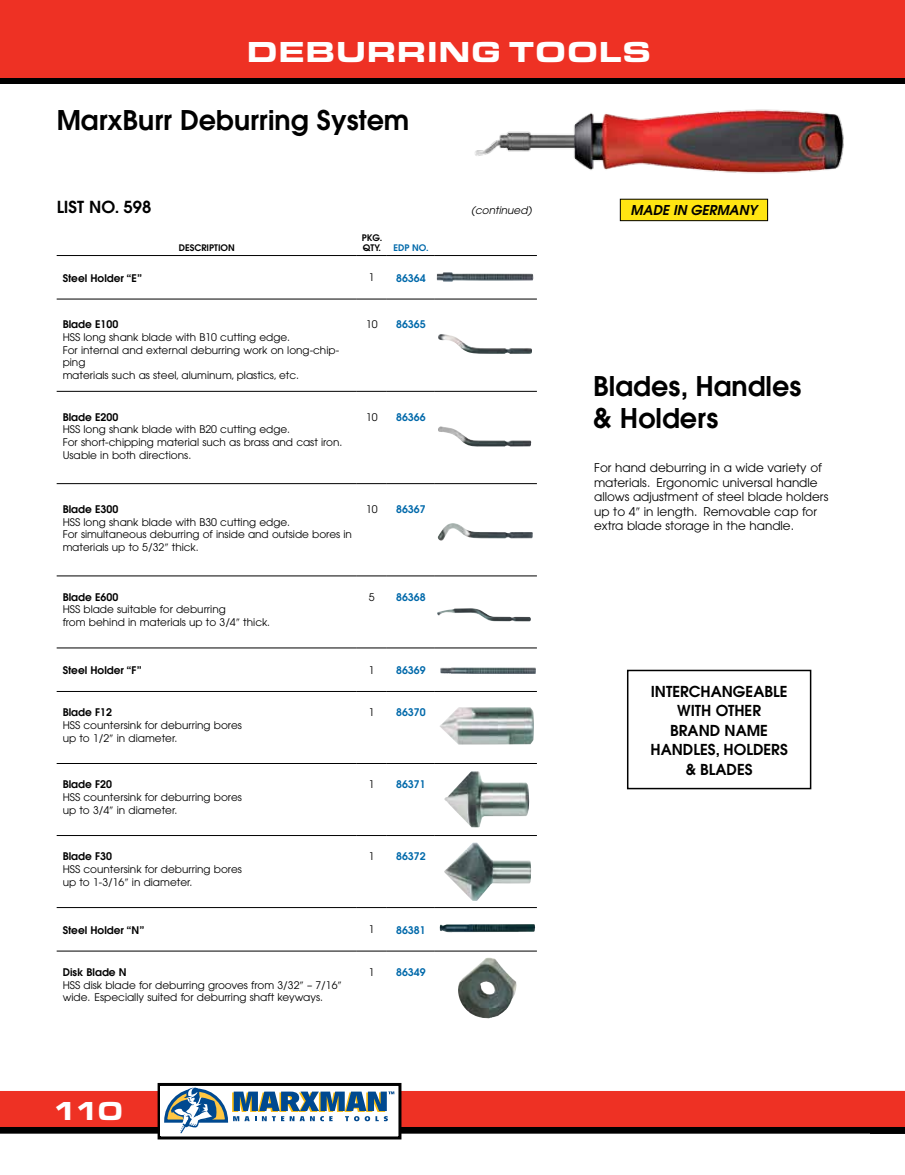
<style>
.page{position:relative;width:905px;height:1175px;background:#fff}
.page>*{position:absolute;margin:0;border:0;box-sizing:border-box;transform-origin:0 0}
.t1{font:30px "Eurostile T Blac Exte";color:#fff}
.t2{font:600 27px/32.4px "Avant Garde";color:#000}
.t3{font:27px "Eurostile T Blac Exte";color:#fff}
.t4{font:600 16.5px "Avant Garde";color:#000}
.t5{font:600 15px/19.5px "Avant Garde";color:#000;text-align:center}
.t6{font:italic 600 13.5px "Avant Garde";color:#000}
.t7{font:12px/14.4px "Avant Garde";color:#000}
.t8{font:10.5px/12.6px "Avant Garde";color:#000}
.t9{font:600 10.5px "Avant Garde";color:#0069aa}
.t10{font:600 10.5px "Avant Garde";color:#000}
.t11{font:italic 10.5px "Avant Garde";color:#000}
.t12{font:600 9px/10.5px "Avant Garde";color:#000}
.t13{font:600 9px "Avant Garde";color:#0069aa}
.s1{font-weight:600}
</style>
<div class="page">
<div style="left:0;top:1096px;width:904px;height:37px;background:#000"></div>
<div style="left:0;top:1091px;width:904px;height:36px;background:#ee3124"></div>
<div style="left:159px;top:1084px;width:241px;height:53px;background:#fff"></div>
<div style="left:158px;top:1082px;width:243px;height:57px;border:3px solid #000"></div>
<div style="left:221px;top:1089px;width:177px;height:37px;background:#fff"></div>
<div style="left:161px;top:1086px;width:69px;height:49px;background:#fff"></div>
<svg style="left:164px;top:1087px;width:230px;height:46px"></svg>
<div style="left:0;top:0;width:904px;height:84px;background:linear-gradient(to right,#000,#000)"></div>
<div style="left:0;top:0;width:904px;height:77px;background:#ee3124"></div>
<img style="left:440px;top:667px;width:96px;height:7px">
<img style="left:440px;top:707px;width:94px;height:37px">
<img style="left:444px;top:771px;width:86px;height:56px">
<img style="left:440px;top:924px;width:95px;height:8px">
<img style="left:444px;top:842px;width:87px;height:58px">
<img style="left:458px;top:958px;width:59px;height:60px">
<hr style="left:57px;top:255px;width:300px;height:1px;background:#000">
<hr style="left:357px;top:255px;width:30px;height:1px;background:#000">
<hr style="left:387px;top:255px;width:48px;height:1px;background:#000">
<hr style="left:435px;top:255px;width:102px;height:1px;background:#000">
<hr style="left:57px;top:299px;width:300px;height:1px;background:#000">
<hr style="left:357px;top:299px;width:30px;height:1px;background:#000">
<hr style="left:387px;top:299px;width:48px;height:1px;background:#000">
<hr style="left:435px;top:299px;width:102px;height:1px;background:#000">
<hr style="left:57px;top:391px;width:300px;height:1px;background:#000">
<hr style="left:357px;top:391px;width:30px;height:1px;background:#000">
<hr style="left:387px;top:391px;width:48px;height:1px;background:#000">
<hr style="left:435px;top:391px;width:102px;height:1px;background:#000">
<hr style="left:57px;top:483px;width:300px;height:1px;background:#000">
<hr style="left:357px;top:483px;width:30px;height:1px;background:#000">
<hr style="left:387px;top:483px;width:48px;height:1px;background:#000">
<hr style="left:435px;top:483px;width:102px;height:1px;background:#000">
<hr style="left:57px;top:575px;width:300px;height:1px;background:#000">
<hr style="left:357px;top:575px;width:30px;height:1px;background:#000">
<hr style="left:387px;top:575px;width:48px;height:1px;background:#000">
<hr style="left:435px;top:575px;width:102px;height:1px;background:#000">
<hr style="left:57px;top:647px;width:300px;height:1px;background:#000">
<hr style="left:357px;top:647px;width:30px;height:1px;background:#000">
<hr style="left:387px;top:647px;width:48px;height:1px;background:#000">
<hr style="left:435px;top:647px;width:102px;height:1px;background:#000">
<hr style="left:57px;top:691px;width:300px;height:1px;background:#000">
<hr style="left:357px;top:691px;width:30px;height:1px;background:#000">
<hr style="left:387px;top:691px;width:48px;height:1px;background:#000">
<hr style="left:435px;top:691px;width:102px;height:1px;background:#000">
<hr style="left:57px;top:763px;width:300px;height:1px;background:#000">
<hr style="left:357px;top:763px;width:30px;height:1px;background:#000">
<hr style="left:387px;top:763px;width:48px;height:1px;background:#000">
<hr style="left:435px;top:763px;width:102px;height:1px;background:#000">
<hr style="left:57px;top:835px;width:300px;height:1px;background:#000">
<hr style="left:357px;top:835px;width:30px;height:1px;background:#000">
<hr style="left:387px;top:835px;width:48px;height:1px;background:#000">
<hr style="left:435px;top:835px;width:102px;height:1px;background:#000">
<hr style="left:57px;top:907px;width:300px;height:1px;background:#000">
<hr style="left:357px;top:907px;width:30px;height:1px;background:#000">
<hr style="left:387px;top:907px;width:48px;height:1px;background:#000">
<hr style="left:435px;top:907px;width:102px;height:1px;background:#000">
<hr style="left:57px;top:950px;width:300px;height:1px;background:#000">
<hr style="left:357px;top:950px;width:30px;height:1px;background:#000">
<hr style="left:387px;top:950px;width:48px;height:1px;background:#000">
<hr style="left:435px;top:950px;width:102px;height:1px;background:#000">
<img style="left:437px;top:272px;width:96px;height:10px">
<img style="left:438px;top:334px;width:94px;height:20px">
<img style="left:438px;top:426px;width:93px;height:21px">
<img style="left:437px;top:523px;width:95px;height:18px">
<img style="left:437px;top:608px;width:94px;height:13px">
<img style="left:475px;top:109px;width:369px;height:65px">
<div style="left:620px;top:199px;width:147px;height:22px;background:#ffe512"></div>
<div style="left:620px;top:199px;width:148px;height:22px;border:1px solid #000"></div>
<div style="left:627px;top:669px;width:184px;height:120px;border:2px solid #000"></div>
<p class="t1" style="left:246px;top:35px;width:406px">DEBURRING TOOLS</p>
<p class="t1" style="left:373px;top:35px;width:152px">BURRS</p>
<p class="t2" style="left:57px;top:103px;width:354px">MarxBurr Deburring System</p>
<p class="t4" style="left:57px;top:197px;width:96px">LIST NO. 598</p>
<p class="t12" style="left:179px;top:242px;width:57px">DESCRIPTION</p>
<p class="t12" style="left:362px;top:232px;width:22px">PKG.<br>QTY.</p>
<p class="t13" style="left:393px;top:242px;width:37px">EDP NO.</p>
<p class="t10" style="left:63px;top:271px;width:81px">Steel Holder “E”</p>
<p class="t8" style="left:369px;top:271px;width:7px">1</p>
<p class="t9" style="left:396px;top:271px;width:31px">86364</p>
<p class="t8" style="left:63px;top:318px;width:278px"><span class="s1">Blade E100<br></span>HSS long shank blade with B10 cutting edge.<br>For internal and external deburring work on long-chip&shy;ping<br>materials such as steel, aluminum, plastics, etc.</p>
<p class="t8" style="left:366px;top:318px;width:13px">10</p>
<p class="t9" style="left:396px;top:318px;width:31px">86365</p>
<p class="t8" style="left:63px;top:410px;width:281px"><span class="s1">Blade E200<br></span>HSS long shank blade with B20 cutting edge.<br>For short-chipping material such as brass and cast iron.<br>Usable in both directions.</p>
<p class="t8" style="left:366px;top:410px;width:13px">10</p>
<p class="t9" style="left:396px;top:410px;width:31px">86366</p>
<p class="t8" style="left:63px;top:503px;width:291px"><span class="s1">Blade E300<br></span>HSS long shank blade with B30 cutting edge.<br>For simultaneous deburring of inside and outside bores in materials up to 5/32 thick.</p>
<p class="t8" style="left:366px;top:502px;width:13px">10</p>
<p class="t9" style="left:396px;top:502px;width:31px">86367</p>
<p class="t8" style="left:63px;top:590px;width:209px"><span class="s1">Blade E600<br></span>HSS blade suitable for deburring<br>from behind in materials up to 3/4 thick.</p>
<p class="t8" style="left:369px;top:590px;width:7px">5</p>
<p class="t9" style="left:396px;top:590px;width:31px">86368</p>
<p class="t10" style="left:63px;top:663px;width:81px">Steel Holder “F”</p>
<p class="t8" style="left:369px;top:663px;width:7px">1</p>
<p class="t9" style="left:396px;top:663px;width:31px">86369</p>
<p class="t8" style="left:63px;top:706px;width:181px"><span class="s1">Blade F12<br></span>HSS countersink for deburring bores up to 1/2 in diameter.</p>
<p class="t8" style="left:369px;top:706px;width:7px">1</p>
<p class="t9" style="left:396px;top:705px;width:31px">86370</p>
<p class="t8" style="left:63px;top:778px;width:181px"><span class="s1">Blade F20<br></span>HSS countersink for deburring bores up to 3/4 in diameter.</p>
<p class="t8" style="left:369px;top:778px;width:7px">1</p>
<p class="t9" style="left:396px;top:777px;width:31px">86371</p>
<p class="t8" style="left:63px;top:850px;width:181px"><span class="s1">Blade F30<br></span>HSS countersink for deburring bores up to 1-3/16 in diameter.</p>
<p class="t8" style="left:369px;top:850px;width:7px">1</p>
<p class="t9" style="left:396px;top:849px;width:31px">86372</p>
<p class="t10" style="left:63px;top:922px;width:83px">Steel Holder “N”</p>
<p class="t8" style="left:369px;top:923px;width:7px">1</p>
<p class="t9" style="left:396px;top:922px;width:31px">86381</p>
<p class="t8" style="left:63px;top:965px;width:276px"><span class="s1">Disk Blade N<br></span>HSS disk blade for deburring grooves from 3/32 – 7/16 wide. Especially suited for deburring shaft keyways.</p>
<p class="t8" style="left:369px;top:965px;width:7px">1</p>
<p class="t9" style="left:396px;top:965px;width:31px">86349</p>
<p class="t3" style="left:52px;top:1095px;width:72px">110</p>
<p class="t11" style="left:471px;top:204px;width:62px">(continued)</p>
<p class="t6" style="left:630px;top:201px;width:128px">MADE IN GERMANY</p>
<p class="t2" style="left:593px;top:369px;width:209px">Blades, Handles &amp; Holders</p>
<p class="t7" style="left:594px;top:461px;width:236px">For hand deburring in a wide variety of materials. Ergonomic universal handle allows adjustment of steel blade holders up to 4 in length. Removable cap for extra blade storage in the handle.</p>
<p class="t5" style="left:650px;top:681px;width:139px">INTERCHANGEABLE<br>WITH OTHER<br>BRAND NAME<br>HANDLES, HOLDERS &amp; BLADES</p>
</div>
